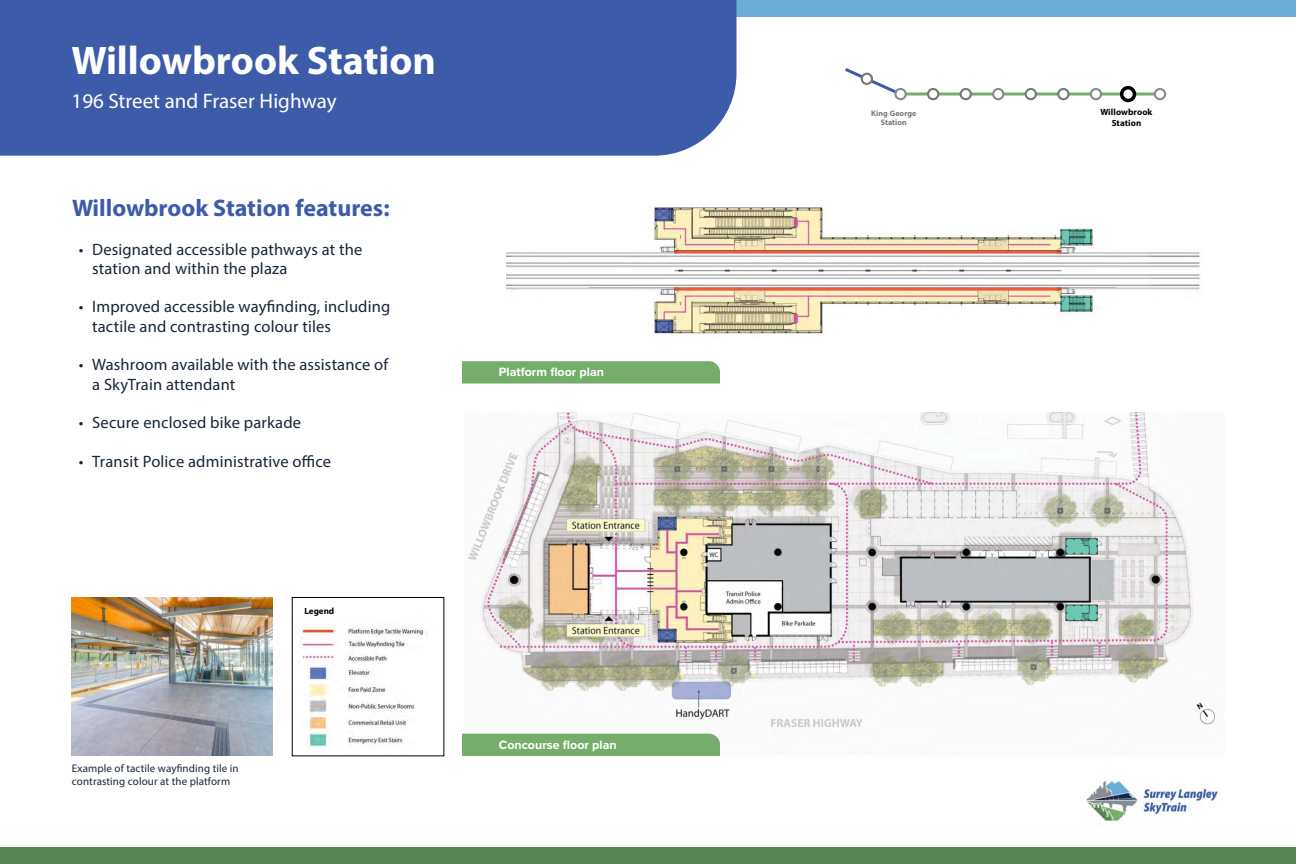
<style>
.page{position:relative;width:1296px;height:864px;background:#fff}
.page>*{position:absolute;margin:0;border:0;box-sizing:border-box;transform-origin:0 0}
.t1{font:700 40px "Myriad Pro";color:#fff}
.t2{font:700 24px "Myriad Pro";color:#3c5caa}
.t3{font:21px "Myriad Pro";color:#fff}
.t4{font:16.5px/20px "Myriad Pro";letter-spacing:.01em;color:#192637}
.t5{font:700 12.5px "Proxima Nova";color:#fff}
.t6{font:11px/13.5px "Myriad Pro";letter-spacing:.01em;color:#192637}
.t7{font:700 9px/10.8px "Myriad Pro";letter-spacing:.01em;color:#000;text-align:center}
.t8{font:700 8px/9.6px "Myriad Pro";letter-spacing:.01em;color:#77787b;text-align:center}
</style>
<div class="page">
<div style="left:0;top:0;width:1296px;height:17px;background:#6badd5"></div>
<div style="left:0;top:847px;width:1296px;height:17px;background:#568651"></div>
<div style="left:0;top:0;width:736px;height:156px;background:#3c5caa"></div>
<svg style="left:845px;top:68px;width:59px;height:25px"></svg>
<svg style="left:907px;top:92px;width:247px;height:4px"></svg>
<div style="left:895px;top:89px;width:11px;height:10px;background:#fff;border-radius:50%"></div>
<div style="left:894px;top:88px;width:13px;height:12px;border:2px solid #898b8e;border-radius:50%"></div>
<div style="left:862px;top:74px;width:10px;height:10px;background:#fff;border-radius:50%"></div>
<div style="left:861px;top:73px;width:12px;height:12px;border:2px solid #77787b;border-radius:50%"></div>
<div style="left:928px;top:89px;width:10px;height:10px;background:#fff;border-radius:50%"></div>
<div style="left:927px;top:88px;width:12px;height:12px;border:2px solid #77787b;border-radius:50%"></div>
<div style="left:961px;top:89px;width:10px;height:10px;background:#fff;border-radius:50%"></div>
<div style="left:960px;top:88px;width:12px;height:12px;border:2px solid #77787b;border-radius:50%"></div>
<div style="left:993px;top:89px;width:10px;height:10px;background:#fff;border-radius:50%"></div>
<div style="left:992px;top:88px;width:12px;height:12px;border:2px solid #898b8e;border-radius:50%"></div>
<div style="left:1026px;top:89px;width:10px;height:10px;background:#fff;border-radius:50%"></div>
<div style="left:1025px;top:88px;width:12px;height:12px;border:2px solid #77787b;border-radius:50%"></div>
<div style="left:1058px;top:89px;width:10px;height:10px;background:#fff;border-radius:50%"></div>
<div style="left:1057px;top:88px;width:13px;height:12px;border:2px solid #77787b;border-radius:50%"></div>
<div style="left:1091px;top:89px;width:10px;height:10px;background:#fff;border-radius:50%"></div>
<div style="left:1090px;top:88px;width:12px;height:12px;border:2px solid #898b8e;border-radius:50%"></div>
<div style="left:1122px;top:88px;width:12px;height:12px;background:#fff;border-radius:50%"></div>
<div style="left:1120px;top:86px;width:16px;height:16px;border:4px solid #000;border-radius:50%"></div>
<div style="left:1154px;top:88px;width:12px;height:12px;border:2px solid #898b8e;border-radius:50%"></div>
<img style="left:1086px;top:779px;width:133px;height:45px">
<img style="left:462px;top:412px;width:753px;height:322px">
<img style="left:506px;top:205px;width:694px;height:129px">
<svg style="left:462px;top:361px;width:258px;height:23px;background:#78b06e"></svg>
<div style="left:462px;top:734px;width:258px;height:22px;background:#74ae6a"></div>
<img style="left:300px;top:623px;width:127px;height:125px">
<img style="left:72px;top:597px;width:201px;height:159px">
<h1 class="t1" style="left:72px;top:45px;width:366px">Willowbrook Station</h1>
<p class="t3" style="left:72px;top:92px;width:267px">196 Street and Fraser Highway</p>
<h2 class="t2" style="left:72px;top:199px;width:319px">Willowbrook Station features:</h2>
<p class="t4" style="left:92px;top:240px;width:272px;text-indent:-13px">• Designated accessible pathways at the station and within the plaza</p>
<p class="t4" style="left:92px;top:298px;width:300px;text-indent:-13px">• Improved accessible wayfinding, including tactile and contrasting colour tiles</p>
<p class="t4" style="left:92px;top:356px;width:298px;text-indent:-13px">• Washroom available with the assistance of a SkyTrain attendant</p>
<p class="t4" style="left:79px;top:414px;width:224px">• Secure enclosed bike parkade</p>
<p class="t4" style="left:79px;top:453px;width:254px">• Transit Police administrative office</p>
<p class="t6" style="left:72px;top:763px;width:168px">Example of tactile wayfinding tile in contrasting colour at the platform</p>
<p class="t7" style="left:304px;top:607px;width:31px">Legend</p>
<p class="t5" style="left:499px;top:367px;width:107px">Platform floor plan</p>
<p class="t5" style="left:499px;top:739px;width:120px">Concourse floor plan</p>
<p class="t8" style="left:871px;top:109px;width:47px">King George<br>Station</p>
<p class="t7" style="left:1100px;top:107px;width:54px">Willowbrook<br>Station</p>
</div>
